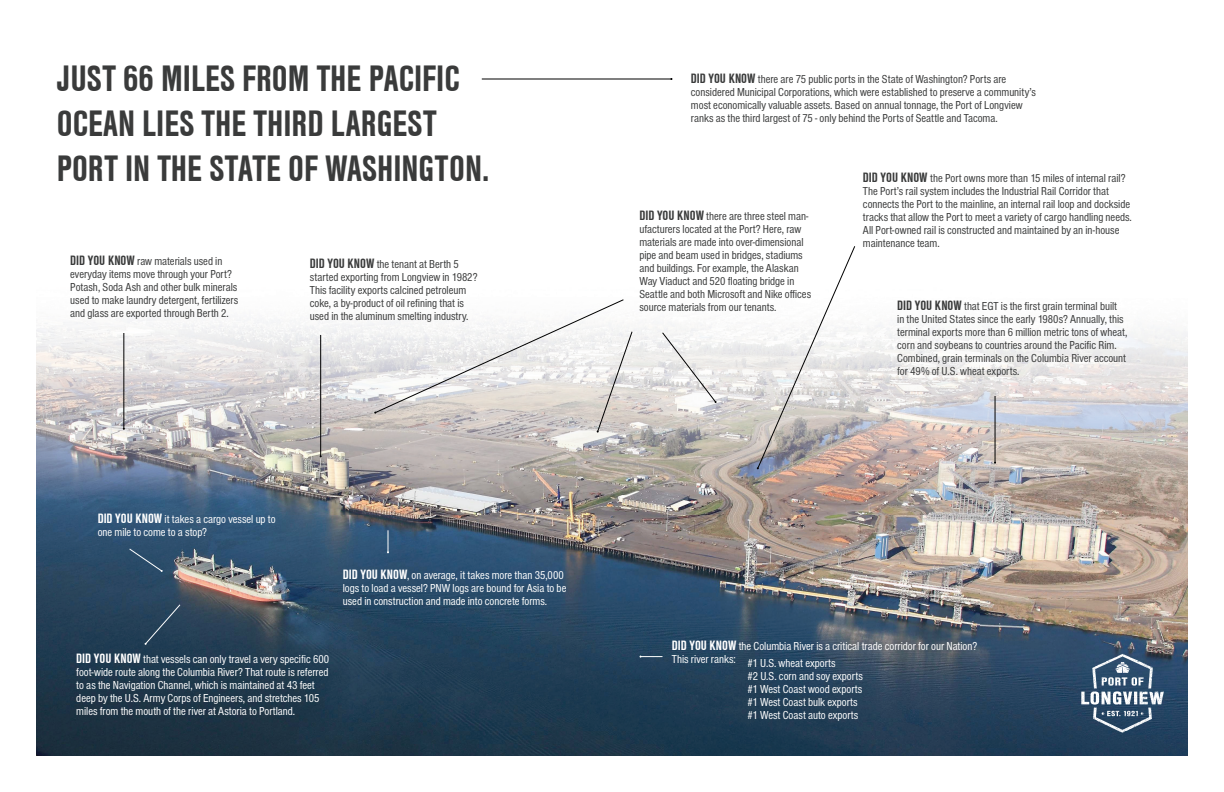
<style>
.page{position:relative;width:1224px;height:792px;background:#fff}
.page>*{position:absolute;margin:0;border:0;box-sizing:border-box;transform-origin:0 0}
.t1{font:700 38px/45px "Nimbus San Con";color:#3a3b3b}
.t2{font:12px/13px "Nimbus San Con";color:#3a3b3b}
.t3{font:12px/13px "Nimbus San Con";color:#fff}
.s1{font-weight:700;font-size:14px}
</style>
<div class="page">
<img style="left:36px;top:78px;width:1152px;height:678px">
<hr style="left:995px;top:396px;width:1px;height:67px;background:#000">
<svg style="left:387px;top:530px;width:2px;height:23px"></svg>
<svg style="left:662px;top:332px;width:55px;height:71px"></svg>
<svg style="left:145px;top:604px;width:36px;height:41px"></svg>
<hr style="left:320px;top:335px;width:1px;height:121px;background:#000">
<hr style="left:124px;top:333px;width:1px;height:96px;background:#000">
<svg style="left:757px;top:246px;width:98px;height:223px"></svg>
<svg style="left:374px;top:299px;width:259px;height:134px"></svg>
<svg style="left:1081px;top:654px;width:83px;height:79px;background:#556d85"></svg>
<svg style="left:640px;top:656px;width:23px;height:2px"></svg>
<hr style="left:482px;top:79px;width:189px;height:1px;background:#000">
<svg style="left:129px;top:548px;width:34px;height:24px"></svg>
<h1 class="t1" style="left:57px;top:56px;width:434px">JUST 66 MILES FROM THE PACIFIC<br>OCEAN LIES THE THIRD LARGEST<br>PORT IN THE STATE OF WASHINGTON.</h1>
<p class="t2" style="left:70px;top:254px;width:169px"><span class="s1">DID YOU KNOW</span> raw materials used in everyday items move through your Port?<br>Potash, Soda Ash and other bulk minerals used to make laundry detergent, fertilizers and glass are exported through Berth 2.</p>
<p class="t2" style="left:310px;top:258px;width:169px"><span class="s1">DID YOU KNOW</span> the tenant at Berth 5 started exporting from Longview in 1982?<br>This facility exports calcined petroleum coke, a by-product of oil refining that is used in the aluminum smelting industry.</p>
<p class="t3" style="left:98px;top:513px;width:179px"><span class="s1">DID YOU KNOW</span> it takes a cargo vessel up to one mile to come to a stop?</p>
<p class="t3" style="left:343px;top:569px;width:225px"><span class="s1">DID YOU KNOW</span>, on average, it takes more than 35,000 logs to load a vessel? PNW logs are bound for Asia to be used in construction and made into concrete forms.</p>
<p class="t3" style="left:76px;top:652px;width:254px"><span class="s1">DID YOU KNOW</span> that vessels can only travel a very specific 600 foot-wide route along the Columbia River? That route is referred to as the Navigation Channel, which is maintained at 43 feet deep by the U.S. Army Corps of Engineers, and stretches 105 miles from the mouth of the river at Astoria to Portland.</p>
<p class="t2" style="left:691px;top:72px;width:346px"><span class="s1">DID YOU KNOW</span> there are 75 public ports in the State of Washington? Ports are considered Municipal Corporations, which were established to preserve a community’s most economically valuable assets. Based on annual tonnage, the Port of Longview ranks as the third largest of 75 - only behind the Ports of Seattle and Tacoma.</p>
<p class="t2" style="left:639px;top:210px;width:173px"><span class="s1">DID YOU KNOW</span> there are three steel man&shy;ufacturers located at the Port? Here, raw materials are made into over-dimensional pipe and beam used in bridges, stadiums and buildings. For example, the Alaskan Way Viaduct and 520 floating bridge in Seattle and both Microsoft and Nike offices source materials from our tenants.</p>
<p class="t2" style="left:863px;top:171px;width:271px"><span class="s1">DID YOU KNOW</span> the Port owns more than 15 miles of internal rail?<br>The Port’s rail system includes the Industrial Rail Corridor that connects the Port to the mainline, an internal rail loop and dockside tracks that allow the Port to meet a variety of cargo handling needs.<br>All Port-owned rail is constructed and maintained by an in-house maintenance team.</p>
<p class="t2" style="left:897px;top:300px;width:232px"><span class="s1">DID YOU KNOW</span> that EGT is the first grain terminal built<br>in the United States since the early 1980s? Annually, this terminal exports more than 6 million metric tons of wheat, corn and soybeans to countries around the Pacific Rim.<br>Combined, grain terminals on the Columbia River account for 49% of U.S. wheat exports.</p>
<p class="t3" style="left:672px;top:637px;width:307px;line-height:17.1px"><span class="s1">DID YOU KNOW</span> the Columbia River is a critical trade corridor for our Nation?<br>This river ranks: #1 U.S. wheat exports</p>
<p class="t3" style="left:747px;top:669px;width:117px">#2 U.S. corn and soy exports #1 West Coast wood exports #1 West Coast bulk exports #1 West Coast auto exports</p>
</div>
